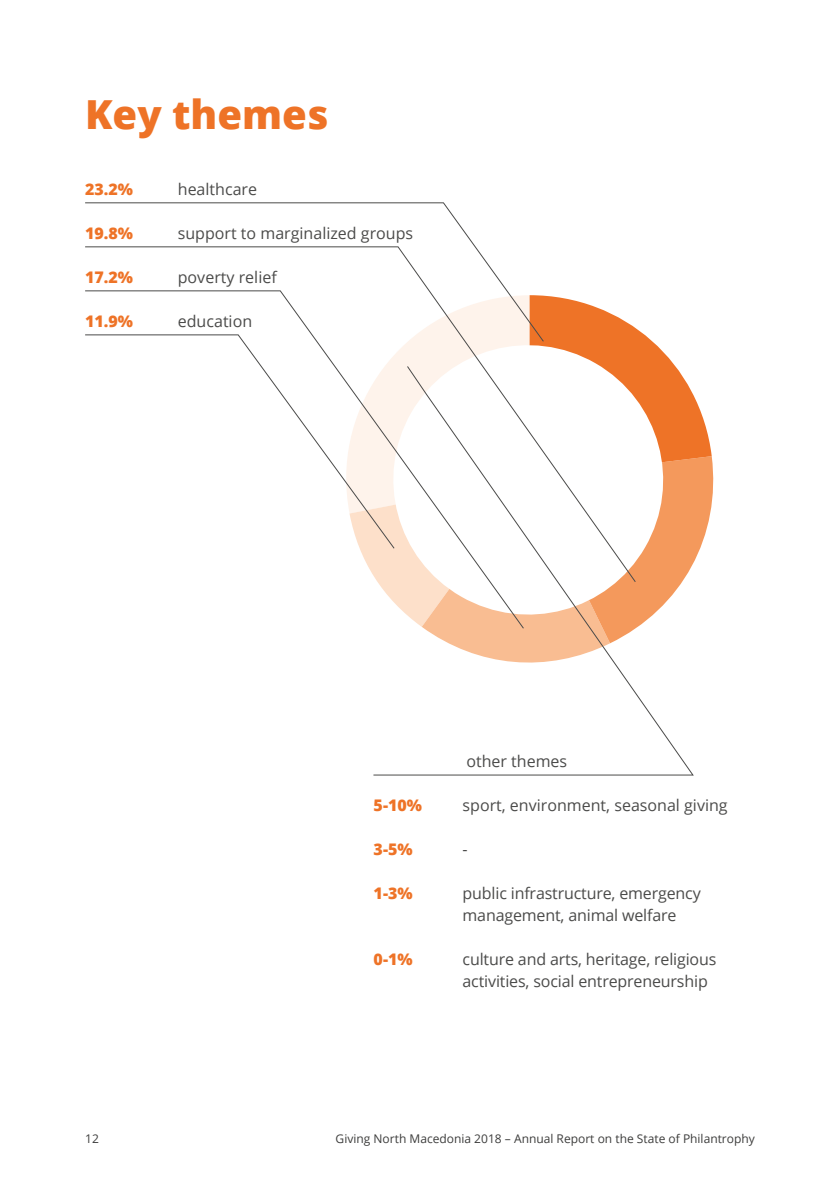
<style>
.page{position:relative;width:840px;height:1191px;background:#fff}
.page>*{position:absolute;margin:0;border:0;box-sizing:border-box;transform-origin:0 0}
.t1{font:800 40px "Open Sans";color:#ee7327}
.t2{font:16px/22px "Open Sans";letter-spacing:-.01em;color:#4b4b4a}
.osnovni{font:800 16px "Open Sans";color:#ee7327}
.t3{font:12px "Open Sans";color:#3d3d3c}
</style>
<div class="page">
<svg style="left:694px;top:396px;width:20px;height:166px"></svg>
<svg style="left:85px;top:202px;width:609px;height:574px"></svg>
<p class="t1" style="left:85px;top:84px;width:244px">Key themes</p>
<p class="osnovni" style="left:85px;top:177px;width:49px">23.2%</p>
<p class="t2" style="left:178px;top:178px;width:81px">healthcare</p>
<p class="osnovni" style="left:85px;top:221px;width:49px">19.8%</p>
<p class="t2" style="left:178px;top:222px;width:237px">support to marginalized groups</p>
<p class="osnovni" style="left:85px;top:265px;width:49px">17.2%</p>
<p class="osnovni" style="left:85px;top:309px;width:49px">11.9%</p>
<p class="t2" style="left:178px;top:266px;width:100px">poverty relief</p>
<p class="t2" style="left:178px;top:310px;width:76px">education</p>
<p class="osnovni" style="left:373px;top:793px;width:50px">5-10%</p>
<p class="osnovni" style="left:373px;top:837px;width:41px">3-5%</p>
<p class="osnovni" style="left:373px;top:881px;width:41px">1-3%</p>
<p class="osnovni" style="left:373px;top:947px;width:41px">0-1%</p>
<p class="t2" style="left:466px;top:750px;width:102px">other themes</p>
<p class="t2" style="left:462px;top:794px;width:266px">sport, environment, seasonal giving</p>
<p class="t2" style="left:462px;top:838px;width:7px">-</p>
<p class="t2" style="left:462px;top:882px;width:239px">public infrastructure, emergency management, animal welfare</p>
<p class="t2" style="left:462px;top:948px;width:255px">culture and arts, heritage, religious activities, social entrepreneurship</p>
<p class="t3" style="left:85px;top:1130px;width:15px">12</p>
<p class="t3" style="left:335px;top:1130px;width:420px">Giving North Macedonia 2018 – Annual Report on the State of Philantrophy</p>
</div>
